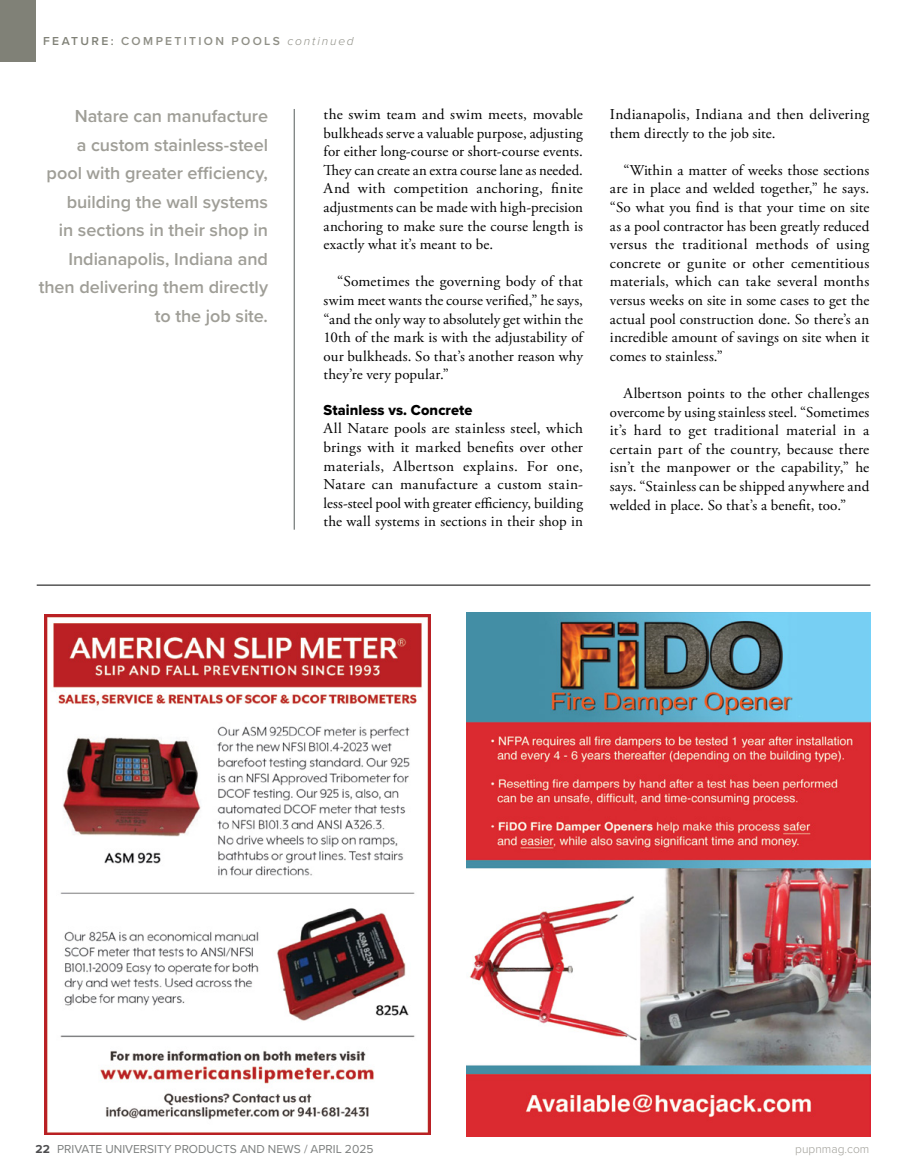
<style>
.page{position:relative;width:905px;height:1175px;background:#fff}
.page>*{position:absolute;margin:0;border:0;box-sizing:border-box;transform-origin:0 0}
.t1{font:600 18px/28.5px "Proxima Nova";letter-spacing:-.005em;color:#9f9e97;text-align:right}
.t2{font:15px/18.6px "Adobe Garamond Pro";letter-spacing:.01em;color:#000;text-align:justify}
.t3{font:15px "Proxima Nova Extrabld";letter-spacing:.005em;color:#000}
.t4{font:12px "Proxima Nova";color:#7c7f7e}
.t5{font:600 12px "Proxima Nova";letter-spacing:.2em;color:#8f8f86}
.t6{font:300 12px "Proxima Nova";color:#9f9e97}
.s1{color:#808177}
.s2{font-weight:300;font-style:italic}
.s3{font-weight:700;color:#4d4d4f}
</style>
<div class="page">
<div style="left:0;top:0;width:36px;height:62px;background:#808177"></div>
<hr style="left:294px;top:109px;width:1px;height:420px;background:#555c5a">
<hr style="left:37px;top:584px;width:833px;height:1px;background:#000">
<img style="left:44px;top:614px;width:386px;height:520px">
<img style="left:466px;top:612px;width:404px;height:524px">
<p class="t5" style="left:43px;top:32px;width:312px"><span class="s1">FEATURE:</span> COMPETITION POOLS <span class="s2">continued</span></p>
<p class="t1" style="left:39px;top:101px;width:231px">Natare can manufacture<br>a custom stainless-steel pool with greater efficiency, building the wall systems<br>in sections in their shop in<br>Indianapolis, Indiana and then delivering them directly to the job site.</p>
<p class="t2" style="left:323px;top:105px;width:261px">the swim team and swim meets, movable bulkheads serve a valuable purpose, adjusting for either long-course or short-course events.<br>They can create an extra course lane as needed.<br>And with competition anchoring, finite adjustments can be made with high-precision anchoring to make sure the course length is exactly what it’s meant to be.</p>
<p class="t2" style="left:323px;top:273px;width:261px;text-indent:14px">“Sometimes the governing body of that swim meet wants the course verified,” he says, “and the only way to absolutely get within the 10th of the mark is with the adjustability of our bulkheads. So that’s another reason why they’re very popular.”</p>
<p class="t3" style="left:323px;top:398px;width:150px">Stainless vs. Concrete</p>
<p class="t2" style="left:323px;top:420px;width:261px">All Natare pools are stainless steel, which brings with it marked benefits over other materials, Albertson explains. For one, Natare can manufacture a custom stain&shy;less-steel pool with greater efficiency, building the wall systems in sections in their shop in</p>
<p class="t2" style="left:610px;top:105px;width:261px">Indianapolis, Indiana and then delivering them directly to the job site.</p>
<p class="t2" style="left:610px;top:161px;width:261px;text-indent:14px">“Within a matter of weeks those sections are in place and welded together,” he says. “So what you find is that your time on site as a pool contractor has been greatly reduced versus the traditional methods of using concrete or gunite or other cementitious materials, which can take several months versus weeks on site in some cases to get the actual pool construction done. So there’s an incredible amount of savings on site when it comes to stainless.”</p>
<p class="t2" style="left:610px;top:384px;width:261px;text-indent:14px">Albertson points to the other challenges overcome by using stainless steel. “Sometimes it’s hard to get traditional material in a certain part of the country, because there isn’t the manpower or the capability,” he says. “Stainless can be shipped anywhere and welded in place. So that’s a benefit, too.”</p>
<p class="t4" style="left:36px;top:1139px;width:339px"><span class="s3">22</span> PRIVATE UNIVERSITY PRODUCTS AND NEWS / APRIL 2025</p>
<p class="t6" style="left:795px;top:1139px;width:75px">pupnmag.com</p>
</div>
